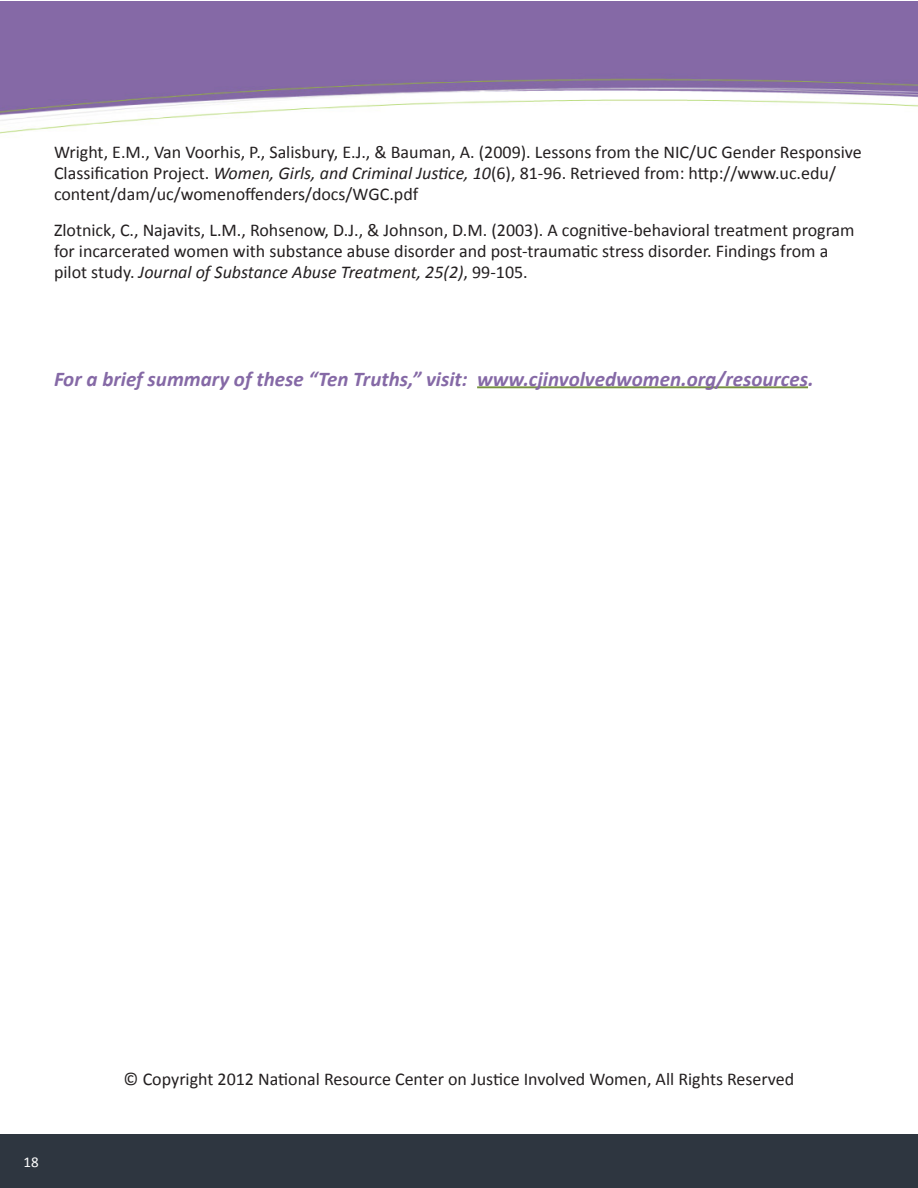
<style>
.page{position:relative;width:918px;height:1188px;background:#fff}
.page>*{position:absolute;margin:0;border:0;box-sizing:border-box;transform-origin:0 0}
.t1{font:italic 700 21px "Calibri";color:#8569a6}
.Annotation_text{font:18px/21px "Calibri";color:#231f20}
.Body{font:18px "Calibri";color:#231f20}
.Page_Numbers{font:15px "Calibri";color:#fff}
.s1{font-style:italic}
</style>
<div class="page">
<img style="left:0;top:1px;width:918px;height:133px">
<div style="left:0;top:1134px;width:918px;height:54px;background:#2e3640"></div>
<hr style="left:477px;top:386px;width:331px;height:2px;background:#76923c">
<p class="Annotation_text" style="left:54px;top:141px;width:809px">Wright, E.M., Van Voorhis, P., Salisbury, E.J., &amp; Bauman, A. (2009). Lessons from the NIC/UC Gender Responsive<br>Classification Project. <span class="s1">Women, Girls, and Criminal Justice, 10</span>(6), 81-96. Retrieved from: http://www.uc.edu/ content/dam/uc/womenoffenders/docs/WGC.pdf</p>
<p class="Annotation_text" style="left:54px;top:219px;width:802px">Zlotnick, C., Najavits, L.M., Rohsenow, D.J., &amp; Johnson, D.M. (2003). A cognitive-behavioral treatment program for incarcerated women with substance abuse disorder and post-traumatic stress disorder. Findings from a pilot study. <span class="s1">Journal of Substance Abuse Treatment, 25(2)</span>, 99-105.</p>
<p class="t1" style="left:54px;top:365px;width:761px">For a brief summary of these “Ten Truths,” visit: www.cjinvolvedwomen.org/resources.</p>
<p class="Page_Numbers" style="left:23px;top:1152px;width:17px">18</p>
<p class="Body" style="left:124px;top:1068px;width:672px">© Copyright 2012 National Resource Center on Justice Involved Women, All Rights Reserved</p>
</div>
